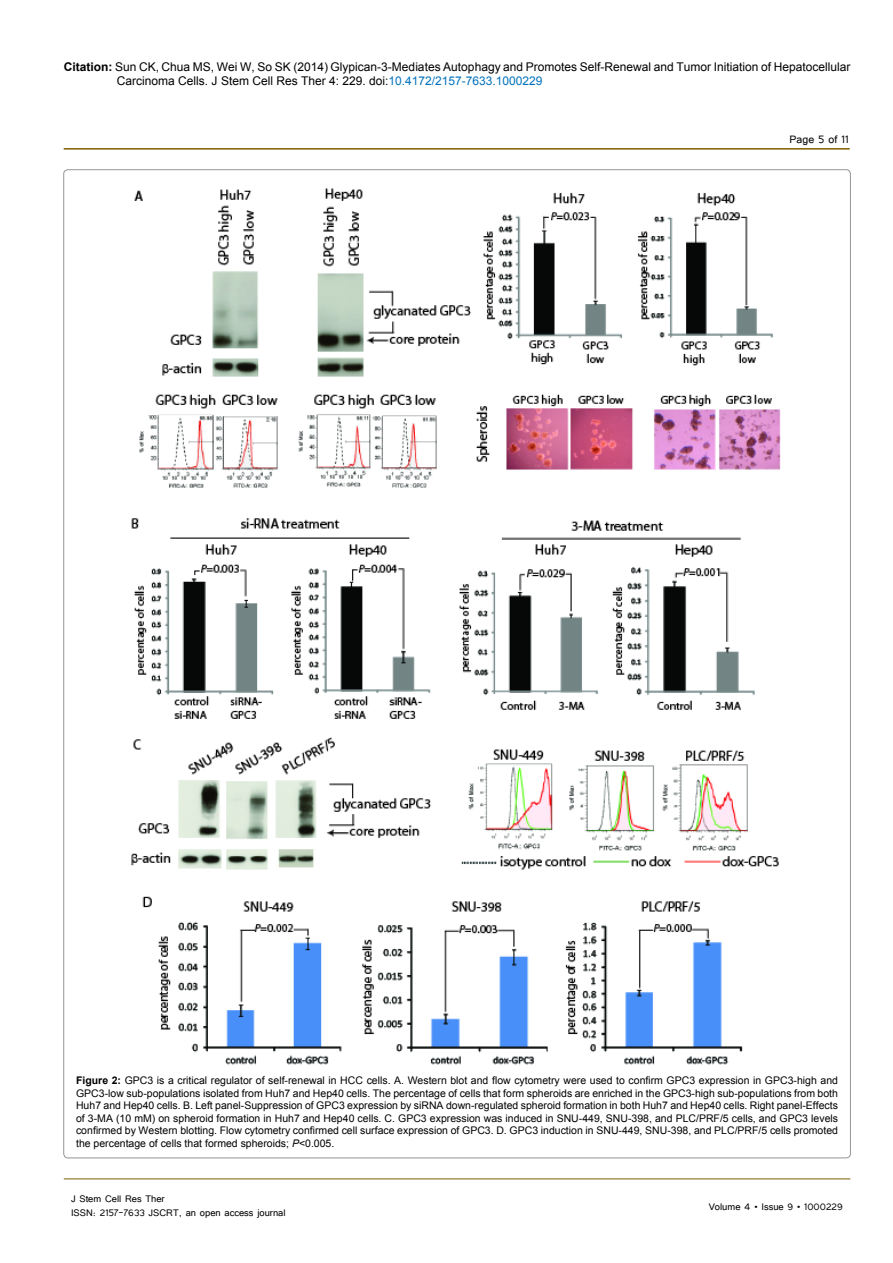
<style>
.page{position:relative;width:893px;height:1263px;background:#fff}
.page>*{position:absolute;margin:0;border:0;box-sizing:border-box;transform-origin:0 0}
.t1{font:13.5px "Tunga";color:#000}
.t2{font:12px/14.4px "Arial";color:#000}
.t3{font:12px/14.4px "Tunga";color:#000}
.t4{font:10.5px/12.6px "Arial";color:#000;text-align:justify}
.s1{font-weight:700}
.s2{color:#0072bc}
.s3{font-style:italic}
</style>
<div class="page">
<hr style="left:64px;top:148px;width:786px;height:2px;background:#7f5d00">
<hr style="left:64px;top:1179px;width:786px;height:1px;background:#7f5d00">
<img style="left:131px;top:188px;width:649px;height:877px">
<p class="t2" style="left:117px;top:60px;width:735px;text-indent:-53px"><span class="s1">Citation:</span> Sun CK, Chua MS, Wei W, So SK (2014) Glypican-3-Mediates Autophagy and Promotes Self-Renewal and Tumor Initiation of Hepatocellular<br>Carcinoma Cells. J Stem Cell Res Ther 4: 229. doi:<span class="s2">10.4172/2157-7633.1000229</span></p>
<p class="t1" style="left:790px;top:131px;width:61px">Page 5 of 11</p>
<p class="t4" style="left:76px;top:1074px;width:763px"><span class="s1">Figure 2:</span> GPC3 is a critical regulator of self-renewal in HCC cells. A. Western blot and flow cytometry were used to confirm GPC3 expression in GPC3-high and GPC3-low sub-populations isolated from Huh7 and Hep40 cells. The percentage of cells that form spheroids are enriched in the GPC3-high sub-populations from both Huh7 and Hep40 cells. B. Left panel-Suppression of GPC3 expression by siRNA down-regulated spheroid formation in both Huh7 and Hep40 cells. Right panel-Effects of 3-MA (10 mM) on spheroid formation in Huh7 and Hep40 cells. C. GPC3 expression was induced in SNU-449, SNU-398, and PLC/PRF/5 cells, and GPC3 levels confirmed by Western blotting. Flow cytometry confirmed cell surface expression of GPC3. D. GPC3 induction in SNU-449, SNU-398, and PLC/PRF/5 cells promoted the percentage of cells that formed spheroids; <span class="s3">P</span>&lt;0.005.</p>
<p class="t3" style="left:71px;top:1190px;width:216px">J Stem Cell Res Ther<br>ISSN: 2157-7633 JSCRT, an open access journal</p>
<p class="t3" style="left:709px;top:1199px;width:136px">Volume 4 • Issue 9 • 1000229</p>
</div>
